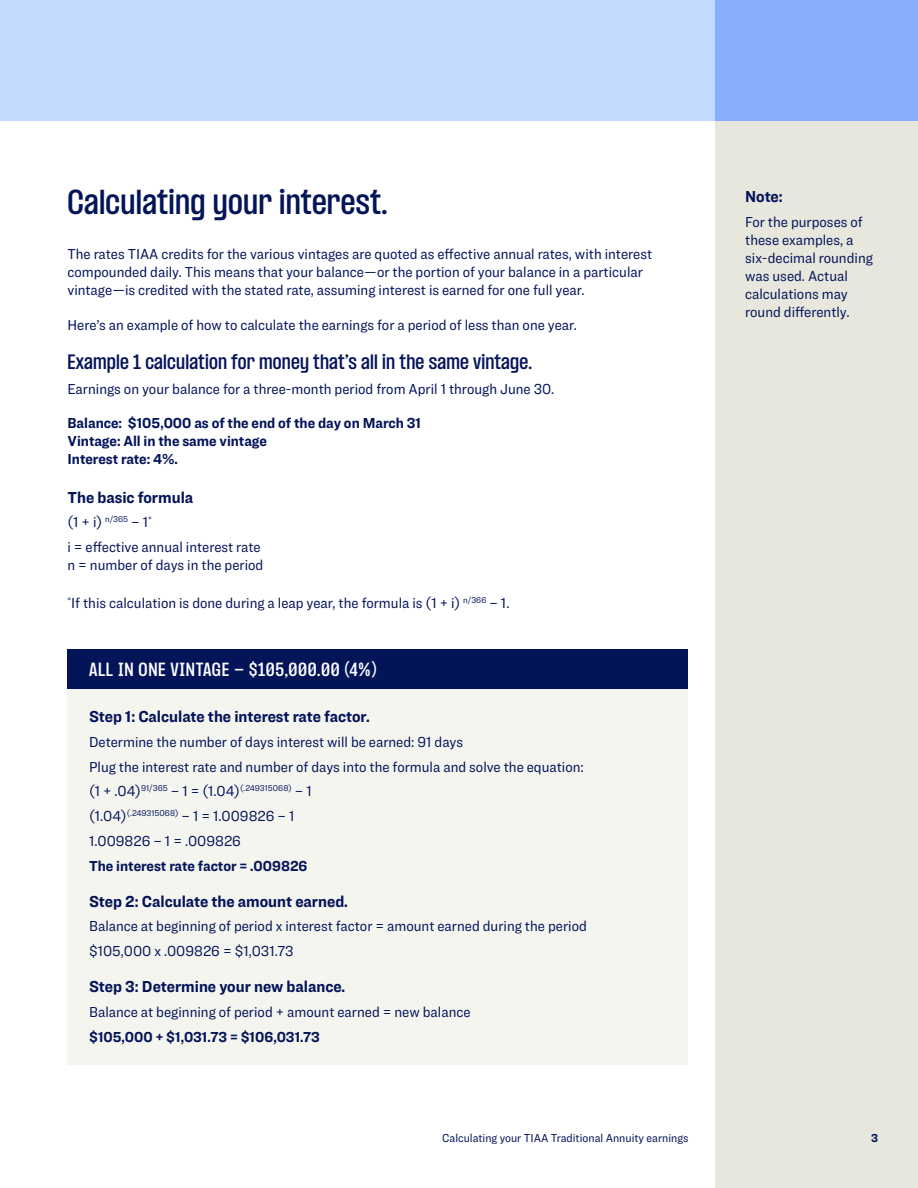
<style>
.page{position:relative;width:918px;height:1188px;background:#fff}
.page>*{position:absolute;margin:0;border:0;box-sizing:border-box;transform-origin:0 0}
.Subheadline_2{font:600 30px "TIAA Challenger";letter-spacing:.01em;color:#041459}
.BC_Subhead{font:600 18px "TIAA Challenger";letter-spacing:.01em;color:#041459}
.Box_headline{font:700 16.5px "Ringside Narrow";color:#041459}
.t1{font:600 16.5px "TIAA Challenger";letter-spacing:.04em;color:#fff}
.Body_copy{font:15px/18px "Ringside Narrow";color:#041459}
.Body_copy-2{font:700 15px/18px "Ringside Narrow";color:#041459}
.t2{font:12px "Ringside Narrow";color:#041459}
.t3{font:700 12px "Ringside Narrow";color:#041459}
</style>
<div class="page">
<div style="left:716px;top:119px;width:202px;height:1069px;background:#e7e7dd"></div>
<div style="left:0;top:0;width:918px;height:121px;background:#c3daff"></div>
<div style="left:716px;top:0;width:202px;height:121px;background:#8aaffa"></div>
<div style="left:68px;top:649px;width:620px;height:40px;background:#041459"></div>
<div style="left:68px;top:689px;width:620px;height:376px;background:#f5f5f0"></div>
<p class="Subheadline_2" style="left:68px;top:184px;width:321px">Calculating your interest.</p>
<p class="Body_copy" style="left:68px;top:245px;width:586px">The rates TIAA credits for the various vintages are quoted as effective annual rates, with interest compounded daily. This means that your balance—or the portion of your balance in a particular vintage—is credited with the stated rate, assuming interest is earned for one full year.</p>
<p class="Body_copy" style="left:68px;top:315px;width:511px">Here’s an example of how to calculate the earnings for a period of less than one year.</p>
<p class="BC_Subhead" style="left:68px;top:351px;width:466px">Example 1 calculation for money that’s all in the same vintage.</p>
<p class="Body_copy" style="left:68px;top:379px;width:488px">Earnings on your balance for a three-month period from April 1 through June 30.</p>
<p class="Body_copy-2" style="left:68px;top:414px;width:355px">Balance: $105,000 as of the end of the day on March 31<br>Vintage: All in the same vintage<br>Interest rate: 4%.</p>
<p class="Box_headline" style="left:68px;top:485px;width:127px">The basic formula</p>
<p class="Body_copy" style="left:68px;top:513px;width:86px">(1 + i) <sup>n/365</sup> – 1<sup>*</sup></p>
<p class="Body_copy" style="left:68px;top:538px;width:195px">i = effective annual interest rate</p>
<p class="Body_copy" style="left:68px;top:556px;width:197px">n = number of days in the period</p>
<p class="Body_copy" style="left:68px;top:594px;width:443px"><sup>*</sup>If this calculation is done during a leap year, the formula is (1 + i) <sup>n/366</sup> – 1.</p>
<p class="t1" style="left:89px;top:659px;width:289px">ALL IN ONE VINTAGE – $105,000.00 (4%)</p>
<p class="Box_headline" style="left:89px;top:704px;width:282px">Step 1: Calculate the interest rate factor.</p>
<p class="Body_copy" style="left:89px;top:729px;width:496px;line-height:24.8px">Determine the number of days interest will be earned: 91 days<br>Plug the interest rate and number of days into the formula and solve the equation: (1 + .04)<sup>91/365</sup> – 1 = (1.04)<sup>(.249315068)</sup> – 1<br>(1.04)<sup>(.249315068)</sup> – 1 = 1.009826 – 1<br>1.009826 – 1 = .009826</p>
<p class="Body_copy-2" style="left:89px;top:856px;width:220px">The interest rate factor = .009826</p>
<p class="Box_headline" style="left:89px;top:889px;width:260px">Step 2: Calculate the amount earned.</p>
<p class="Body_copy" style="left:89px;top:914px;width:499px;line-height:24.8px">Balance at beginning of period x interest factor = amount earned during the period $105,000 x .009826 = $1,031.73</p>
<p class="Box_headline" style="left:89px;top:974px;width:258px">Step 3: Determine your new balance.</p>
<p class="Body_copy" style="left:89px;top:1002px;width:383px">Balance at beginning of period + amount earned = new balance</p>
<p class="Body_copy-2" style="left:89px;top:1027px;width:232px">$105,000 + $1,031.73 = $106,031.73</p>
<p class="Box_headline" style="left:745px;top:185px;width:39px">Note:</p>
<p class="Body_copy" style="left:745px;top:213px;width:129px">For the purposes of these examples, a six-decimal rounding was used. Actual calculations may round differently.</p>
<p class="t2" style="left:442px;top:1130px;width:248px">Calculating your TIAA Traditional Annuity earnings</p>
<p class="t3" style="left:871px;top:1129px;width:8px">3</p>
</div>
